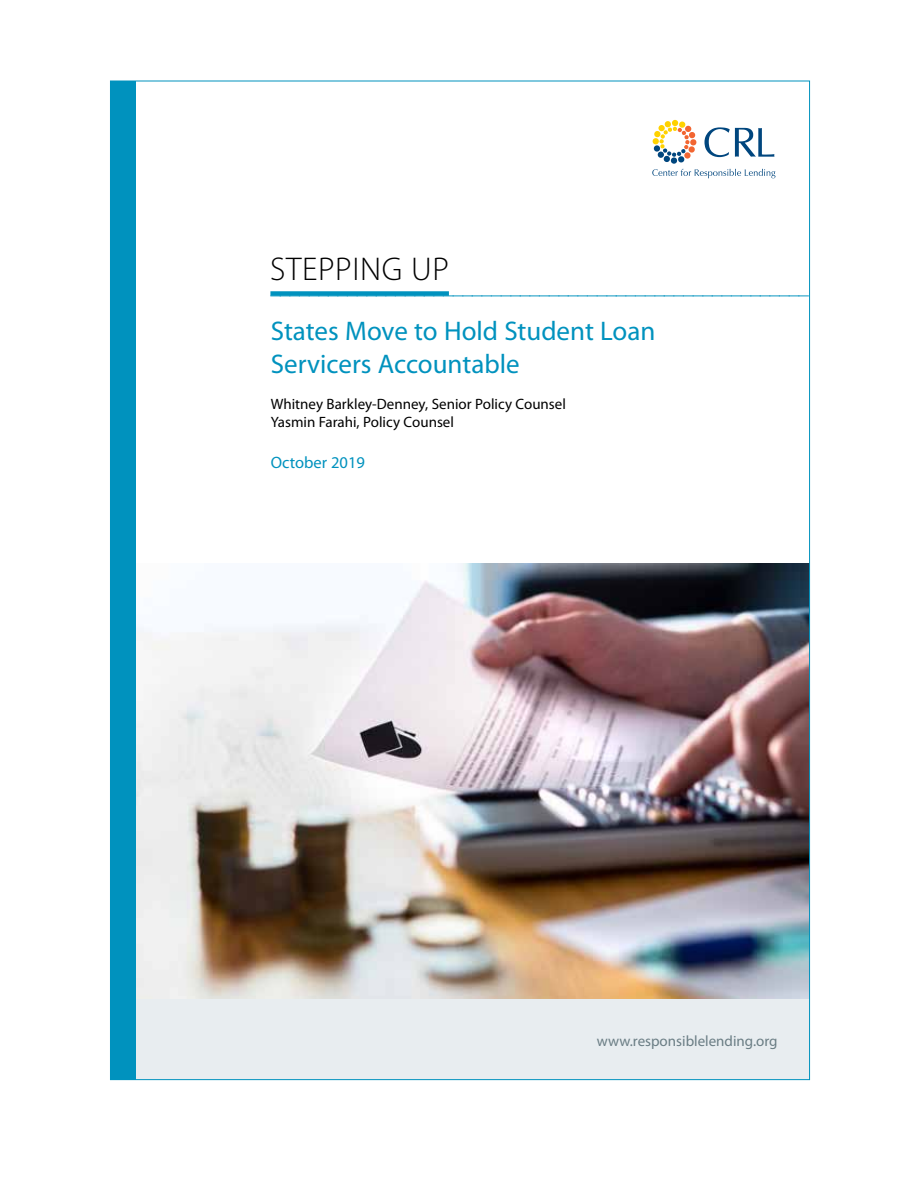
<style>
.page{position:relative;width:918px;height:1188px;background:#fff}
.page>*{position:absolute;margin:0;border:0;box-sizing:border-box;transform-origin:0 0}
.t1{font:300 33px "Myriad Pro";letter-spacing:.02em;color:#000}
.t2{font:27px/32.4px "Myriad Pro";color:#0092be}
.t3{font:300 24px "Myriad Pro";color:#0092be}
.t4{font:16.5px "Myriad Pro";color:#0092be}
.t5{font:15px/18px "Myriad Pro";color:#000}
.t6{font:15px "Myriad Pro";color:#6a7d84}
</style>
<div class="page">
<img style="left:136px;top:564px;width:672px;height:435px">
<div style="left:115px;top:999px;width:694px;height:81px;background:#e8edf0"></div>
<div style="left:110px;top:81px;width:26px;height:999px;background:#0092be"></div>
<div style="left:270px;top:291px;width:179px;height:5px;background:#0092be"></div>
<svg style="left:652px;top:120px;width:123px;height:58px"></svg>
<h1 class="t1" style="left:270px;top:250px;width:180px">STEPPING UP</h1>
<h3 class="t3" style="left:270px;top:279px;width:541px">––––––––––––––––––––––––––––––––––––––––––––––––––––––––</h3>
<h2 class="t2" style="left:271px;top:315px;width:386px">States Move to Hold Student Loan<br>Servicers Accountable</h2>
<p class="t5" style="left:271px;top:395px;width:297px">Whitney Barkley-Denney, Senior Policy Counsel<br>Yasmin Farahi, Policy Counsel</p>
<p class="t4" style="left:271px;top:453px;width:96px">October 2019</p>
<p class="t6" style="left:597px;top:1032px;width:182px">www.responsiblelending.org</p>
</div>
